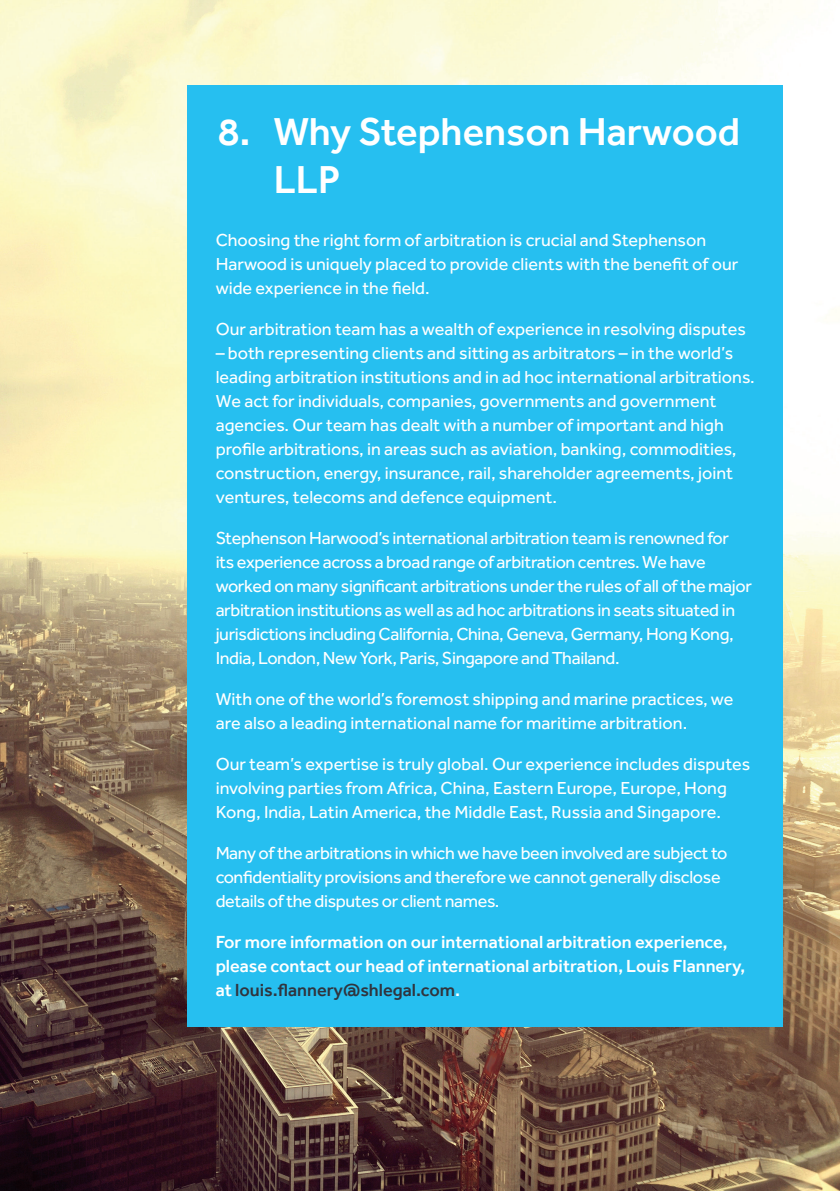
<style>
.page{position:relative;width:840px;height:1191px;background:#fff}
.page>*{position:absolute;margin:0;border:0;box-sizing:border-box;transform-origin:0 0}
.t1{font:500 40px/48px "Effra";color:#fff}
.Body{font:18px/24px "Effra";color:#fff}
.Body-2{font:18px/24px "Effra";letter-spacing:-.02em;color:#fff}
.Body-3{font:500 18px/24px "Effra";color:#fff}
.s1{color:#30343e}
</style>
<div class="page">
<img style="left:0;top:0;width:839px;height:1191px">
<div style="left:187px;top:85px;width:595px;height:941px;background:#26bff0"></div>
<h1 class="t1" style="left:273px;top:108px;width:467px;text-indent:-56px">8. Why Stephenson Harwood<br>LLP</h1>
<p class="Body" style="left:215px;top:227px;width:524px">Choosing the right form of arbitration is crucial and Stephenson<br>Harwood is uniquely placed to provide clients with the benefit of our wide experience in the field.</p>
<p class="Body" style="left:215px;top:316px;width:531px">Our arbitration team has a wealth of experience in resolving disputes</p>
<p class="Body" style="left:215px;top:340px;width:540px">– both representing clients and sitting as arbitrators – in the world’s leading arbitration institutions and in ad hoc international arbitrations.<br>We act for individuals, companies, governments and government agencies. Our team has dealt with a number of important and high profile arbitrations, in areas such as aviation, banking, commodities, construction, energy, insurance, rail, shareholder agreements, joint ventures, telecoms and defence equipment.</p>
<p class="Body-2" style="left:215px;top:525px;width:537px">Stephenson Harwood’s international arbitration team is renowned for its experience across a broad range of arbitration centres. We have worked on many significant arbitrations under the rules of all of the major arbitration institutions as well as ad hoc arbitrations in seats situated in jurisdictions including California, China, Geneva, Germany, Hong Kong, India, London, New York, Paris, Singapore and Thailand.</p>
<p class="Body" style="left:215px;top:686px;width:519px">With one of the world’s foremost shipping and marine practices, we are also a leading international name for maritime arbitration.</p>
<p class="Body" style="left:215px;top:751px;width:536px">Our team’s expertise is truly global. Our experience includes disputes involving parties from Africa, China, Eastern Europe, Europe, Hong<br>Kong, India, Latin America, the Middle East, Russia and Singapore.</p>
<p class="Body-2" style="left:215px;top:840px;width:513px">Many of the arbitrations in which we have been involved are subject to confidentiality provisions and therefore we cannot generally disclose details of the disputes or client names.</p>
<p class="Body-3" style="left:215px;top:929px;width:531px">For more information on our international arbitration experience, please contact our head of international arbitration, Louis Flannery, at <span class="s1">louis.flannery@shlegal.com</span>.</p>
</div>
